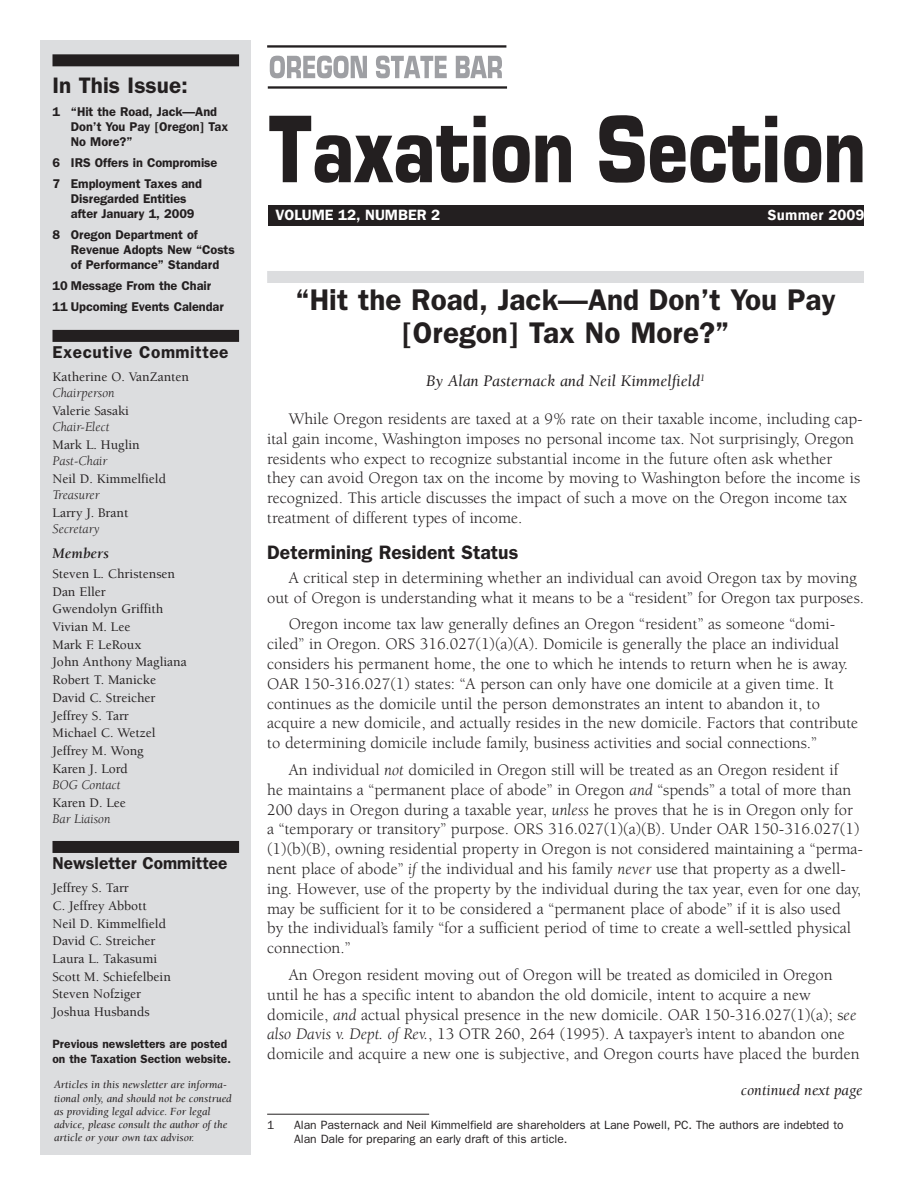
<style>
.page{position:relative;width:918px;height:1188px;background:#fff}
.page>*{position:absolute;margin:0;border:0;box-sizing:border-box;transform-origin:0 0}
.t1{font:600 30px/33px "Franklin Gothic";color:#231f20;text-align:center}
.t2{font:600 22.5px "Franklin Gothic";color:#231f20}
.t3{font:600 19.5px "Franklin Gothic";color:#231f20}
.t4{font:600 17.25px "Franklin Gothic";color:#231f20}
.t5{font:600 17.25px "Franklin Gothic";letter-spacing:.03em;color:#231f20}
.t6{font:16.5px/19.8px "Berkeley";color:#231f20}
.t7{font:italic 16.5px "Berkeley";color:#231f20}
.t8{font:italic 15.75px "Berkeley";color:#231f20}
.t9{font:600 15px "Franklin Gothic";color:#fff}
.t10{font:15px "Franklin Gothic Demi";letter-spacing:.015em;color:#fff}
.t11{font:italic 700 15px "Berkeley";color:#231f20}
.t12{font:500 13.5px/17.7px "Berkeley";color:#231f20}
.t13{font:italic 13.5px "Berkeley";color:#231f20}
.t14{font:600 12.75px/15px "Franklin Gothic";letter-spacing:-.005em;color:#231f20}
.t15{font:12px/14.4px "Franklin Gothic";color:#231f20}
.t16{font:600 12px/15px "Franklin Gothic";color:#231f20}
.t17{font:italic 11.25px/13.2px "Berkeley";color:#231f20}
.s1{font-family:"Franklin Gothic";font-weight:600}
.s2{font-style:italic}
</style>
<div class="page">
<div style="left:268px;top:205px;width:595px;height:21px;background:#231f20"></div>
<div style="left:40px;top:41px;width:211px;height:1114px;background:#dcdddf"></div>
<div style="left:52px;top:54px;width:187px;height:12px;background:#231f20"></div>
<div style="left:52px;top:330px;width:187px;height:12px;background:#231f20"></div>
<div style="left:52px;top:841px;width:187px;height:12px;background:#231f20"></div>
<svg style="left:269px;top:116px;width:217px;height:67px"></svg>
<svg style="left:493px;top:135px;width:37px;height:48px"></svg>
<svg style="left:536px;top:135px;width:35px;height:47px"></svg>
<svg style="left:599px;top:115px;width:178px;height:68px"></svg>
<svg style="left:784px;top:135px;width:37px;height:48px"></svg>
<svg style="left:827px;top:135px;width:35px;height:47px"></svg>
<svg style="left:270px;top:56px;width:97px;height:22px"></svg>
<svg style="left:376px;top:56px;width:71px;height:22px"></svg>
<svg style="left:456px;top:56px;width:46px;height:22px"></svg>
<hr style="left:268px;top:86px;width:239px;height:3px;background:#231f20">
<hr style="left:267px;top:45px;width:239px;height:3px;background:#231f20">
<div style="left:267px;top:271px;width:597px;height:12px;background:#dcdddf"></div>
<hr style="left:267px;top:1114px;width:162px;height:1px;background:#231f20">
<h2 class="t2" style="left:52px;top:72px;width:137px">In This Issue:</h2>
<p class="t14" style="left:71px;top:104px;width:159px;text-indent:-18px">1 “Hit the Road, Jack—And<br>Don’t You Pay [Oregon] Tax<br>No More?”</p>
<p class="t14" style="left:53px;top:152px;width:166px;line-height:21px">6 IRS Offers in Compromise<br>7 Employment Taxes and</p>
<p class="t14" style="left:71px;top:191px;width:125px">Disregarded Entities after January 1, 2009</p>
<p class="t14" style="left:71px;top:227px;width:165px;text-indent:-18px">8 Oregon Department of<br>Revenue Adopts New “Costs of Performance” Standard</p>
<p class="t14" style="left:53px;top:275px;width:173px;line-height:21px">10 Message From the Chair<br>11 Upcoming Events Calendar</p>
<p class="t5" style="left:52px;top:342px;width:178px">Executive Committee</p>
<p class="t12" style="left:52px;top:368px;width:138px">Katherine O. VanZanten</p>
<p class="t13" style="left:52px;top:386px;width:64px">Chairperson</p>
<p class="t12" style="left:52px;top:402px;width:78px">Valerie Sasaki</p>
<p class="t13" style="left:52px;top:420px;width:59px">Chair-Elect</p>
<p class="t12" style="left:52px;top:436px;width:89px">Mark L. Huglin</p>
<p class="t13" style="left:52px;top:454px;width:56px">Past-Chair</p>
<p class="t12" style="left:52px;top:470px;width:115px">Neil D. Kimmelfield</p>
<p class="t13" style="left:52px;top:488px;width:49px">Treasurer</p>
<p class="t12" style="left:52px;top:504px;width:77px">Larry J. Brant</p>
<p class="t13" style="left:52px;top:522px;width:49px">Secretary</p>
<p class="t11" style="left:52px;top:545px;width:58px">Members</p>
<p class="t12" style="left:52px;top:565px;width:136px">Steven L. Christensen<br>Dan Eller<br>Gwendolyn Griffith<br>Vivian M. Lee<br>Mark F. LeRoux<br>John Anthony Magliana<br>Robert T. Manicke<br>David C. Streicher<br>Jeffrey S. Tarr<br>Michael C. Wetzel<br>Jeffrey M. Wong<br>Karen J. Lord</p>
<p class="t13" style="left:52px;top:778px;width:70px">BOG Contact</p>
<p class="t12" style="left:52px;top:794px;width:75px">Karen D. Lee</p>
<p class="t13" style="left:52px;top:812px;width:60px">Bar Liaison</p>
<p class="t4" style="left:52px;top:853px;width:177px">Newsletter Committee</p>
<p class="t12" style="left:52px;top:879px;width:120px">Jeffrey S. Tarr<br>C. Jeffrey Abbott<br>Neil D. Kimmelfield<br>David C. Streicher<br>Laura L. Takasumi<br>Scott M. Schiefelbein<br>Steven Nofziger<br>Joshua Husbands</p>
<p class="t16" style="left:52px;top:1036px;width:180px">Previous newsletters are posted on the Taxation Section website.</p>
<p class="t17" style="left:54px;top:1079px;width:179px">Articles in this newsletter are informa&shy;tional only, and should not be construed as providing legal advice. For legal advice, please consult the author of the article or your own tax advisor.</p>
<p class="t9" style="left:275px;top:206px;width:166px">VOLUME 12, NUMBER 2</p>
<p class="t10" style="left:768px;top:206px;width:98px">Summer <span class="s1">2009</span></p>
<h1 class="t1" style="left:295px;top:282px;width:542px">“Hit the Road, Jack—And Don’t You Pay [Oregon] Tax No More?”</h1>
<p class="t7" style="left:426px;top:372px;width:281px">By Alan Pasternack and Neil Kimmelfield<sup>1</sup></p>
<p class="t6" style="left:267px;top:409px;width:597px;text-indent:22px">While Oregon residents are taxed at a 9% rate on their taxable income, including cap&shy;ital gain income, Washington imposes no personal income tax. Not surprisingly, Oregon residents who expect to recognize substantial income in the future often ask whether they can avoid Oregon tax on the income by moving to Washington before the income is recognized. This article discusses the impact of such a move on the Oregon income tax treatment of different types of income.</p>
<p class="t3" style="left:267px;top:540px;width:253px">Determining Resident Status</p>
<p class="t6" style="left:267px;top:568px;width:598px;text-indent:22px">A critical step in determining whether an individual can avoid Oregon tax by moving out of Oregon is understanding what it means to be a “resident” for Oregon tax purposes.</p>
<p class="t6" style="left:267px;top:615px;width:593px;text-indent:22px">Oregon income tax law generally defines an Oregon “resident” as someone “domi&shy;ciled” in Oregon. ORS 316.027(1)(a)(A). Domicile is generally the place an individual considers his permanent home, the one to which he intends to return when he is away.<br>OAR 150-316.027(1) states: “A person can only have one domicile at a given time. It continues as the domicile until the person demonstrates an intent to abandon it, to acquire a new domicile, and actually resides in the new domicile. Factors that contribute to determining domicile include family, business activities and social connections.”</p>
<p class="t6" style="left:267px;top:760px;width:597px;text-indent:22px">An individual <span class="s2">not</span> domiciled in Oregon still will be treated as an Oregon resident if<br>he maintains a “permanent place of abode” in Oregon <span class="s2">and</span> “spends” a total of more than 200 days in Oregon during a taxable year, <span class="s2">unless</span> he proves that he is in Oregon only for a “temporary or transitory” purpose. ORS 316.027(1)(a)(B). Under OAR 150‑316.027(1) (1)(b)(B), owning residential property in Oregon is not considered maintaining a “perma&shy;nent place of abode” <span class="s2">if</span> the individual and his family <span class="s2">never</span> use that property as a dwell&shy;ing. However, use of the property by the individual during the tax year, even for one day, may be sufficient for it to be considered a “permanent place of abode” if it is also used<br>by the individual’s family “for a sufficient period of time to create a well-settled physical connection.”</p>
<p class="t6" style="left:267px;top:965px;width:594px;text-indent:22px">An Oregon resident moving out of Oregon will be treated as domiciled in Oregon until he has a specific intent to abandon the old domicile, intent to acquire a new domicile, <span class="s2">and</span> actual physical presence in the new domicile. OAR 150‑316.027(1)(a); s<span class="s2">ee also Davis v. Dept. of Rev.</span>, 13 OTR 260, 264 (1995). A taxpayer’s intent to abandon one domicile and acquire a new one is subjective, and Oregon courts have placed the burden</p>
<p class="t8" style="left:741px;top:1081px;width:123px">continued next page</p>
<p class="t15" style="left:267px;top:1117px;width:9px">1</p>
<p class="t15" style="left:294px;top:1117px;width:551px">Alan Pasternack and Neil Kimmelfield are shareholders at Lane Powell, PC. The authors are indebted to<br>Alan Dale for preparing an early draft of this article.</p>
</div>
